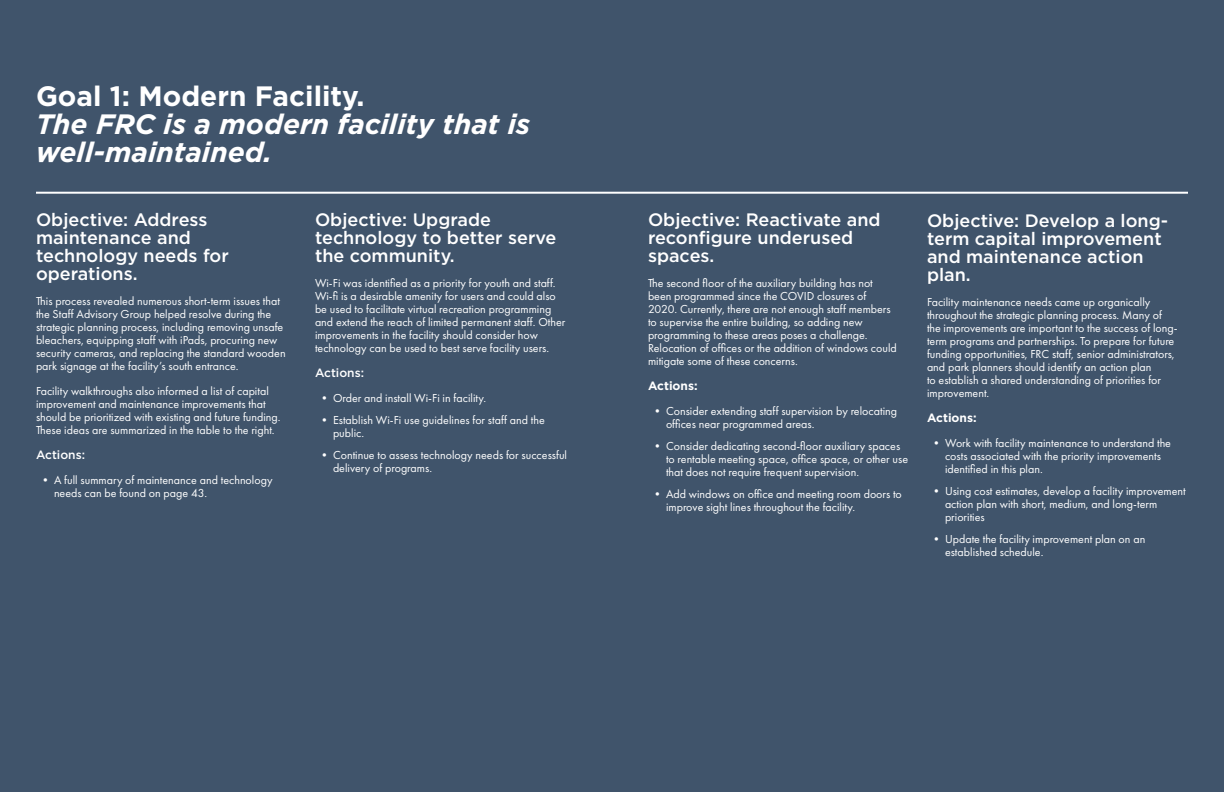
<style>
.page{position:relative;width:1224px;height:792px;background:#40546b}
.page>*{position:absolute;margin:0;border:0;box-sizing:border-box;transform-origin:0 0}
.t1{font:italic 700 28px/28px "Gotham";color:#fff}
.t2{font:700 28px "Gotham";color:#fff}
.t3{font:500 18px/18px "Gotham";color:#fff}
.t4{font:12px/13px "Futura PT";color:#fff}
.t5{font:500 12px "Gotham";color:#fff}
.t6{font:700 12px "Gotham";color:#fff}
</style>
<div class="page">
<hr style="left:36px;top:192px;width:1152px;height:2px;background:#fff">
<h1 class="t2" style="left:36px;top:78px;width:330px">Goal 1: Modern Facility.</h1>
<h1 class="t1" style="left:36px;top:110px;width:496px">The FRC is a modern facility that is well-maintained.</h1>
<h2 class="t3" style="left:36px;top:210px;width:194px">Objective: Address maintenance and technology needs for operations.</h2>
<p class="t4" style="left:36px;top:294px;width:251px">This process revealed numerous short-term issues that the Staff Advisory Group helped resolve during the strategic planning process, including removing unsafe bleachers, equipping staff with iPads, procuring new security cameras, and replacing the standard wooden park signage at the facility’s south entrance.</p>
<p class="t4" style="left:36px;top:384px;width:246px">Facility walkthroughs also informed a list of capital improvement and maintenance improvements that should be prioritized with existing and future funding.<br>These ideas are summarized in the table to the right.</p>
<p class="t5" style="left:36px;top:447px;width:51px">Actions:</p>
<p class="t4" style="left:54px;top:473px;width:220px;text-indent:-14px">• A full summary of maintenance and technology needs can be found on page 43.</p>
<h2 class="t3" style="left:315px;top:210px;width:243px">Objective: Upgrade technology to better serve the community.</h2>
<p class="t4" style="left:315px;top:276px;width:252px">Wi-Fi was identified as a priority for youth and staff.<br>Wi-fi is a desirable amenity for users and could also be used to facilitate virtual recreation programming and extend the reach of limited permanent staff. Other improvements in the facility should consider how technology can be used to best serve facility users.</p>
<p class="t5" style="left:315px;top:365px;width:51px">Actions:</p>
<p class="t4" style="left:319px;top:391px;width:169px">• Order and install Wi-Fi in facility.</p>
<p class="t4" style="left:333px;top:413px;width:213px;text-indent:-14px">• Establish Wi-Fi use guidelines for staff and the public.</p>
<p class="t4" style="left:333px;top:448px;width:236px;text-indent:-14px">• Continue to assess technology needs for successful delivery of programs.</p>
<h2 class="t3" style="left:648px;top:210px;width:234px">Objective: Reactivate and reconfigure underused spaces.</h2>
<p class="t4" style="left:648px;top:276px;width:250px">The second floor of the auxiliary building has not been programmed since the COVID closures of 2020. Currently, there are not enough staff members to supervise the entire building, so adding new programming to these areas poses a challenge.<br>Relocation of offices or the addition of windows could mitigate some of these concerns.</p>
<p class="t6" style="left:648px;top:378px;width:51px">Actions:</p>
<p class="t4" style="left:666px;top:404px;width:233px;text-indent:-14px">• Consider extending staff supervision by relocating offices near programmed areas.</p>
<p class="t4" style="left:666px;top:439px;width:244px;text-indent:-14px">• Consider dedicating second-floor auxiliary spaces to rentable meeting space, office space, or other use that does not require frequent supervision.</p>
<p class="t4" style="left:666px;top:487px;width:237px;text-indent:-14px">• Add windows on office and meeting room doors to improve sight lines throughout the facility.</p>
<h2 class="t3" style="left:927px;top:212px;width:243px">Objective: Develop a long&shy;term capital improvement and maintenance action plan.</h2>
<p class="t4" style="left:927px;top:296px;width:252px">Facility maintenance needs came up organically throughout the strategic planning process. Many of the improvements are important to the success of long&shy;term programs and partnerships. To prepare for future funding opportunities, FRC staff, senior administrators, and park planners should identify an action plan<br>to establish a shared understanding of priorities for improvement.</p>
<p class="t6" style="left:927px;top:410px;width:51px">Actions:</p>
<p class="t4" style="left:945px;top:437px;width:228px;text-indent:-14px">• Work with facility maintenance to understand the costs associated with the priority improvements identified in this plan.</p>
<p class="t4" style="left:945px;top:485px;width:242px;text-indent:-14px">• Using cost estimates, develop a facility improvement action plan with short, medium, and long-term priorities</p>
<p class="t4" style="left:945px;top:533px;width:202px;text-indent:-14px">• Update the facility improvement plan on an established schedule.</p>
</div>
